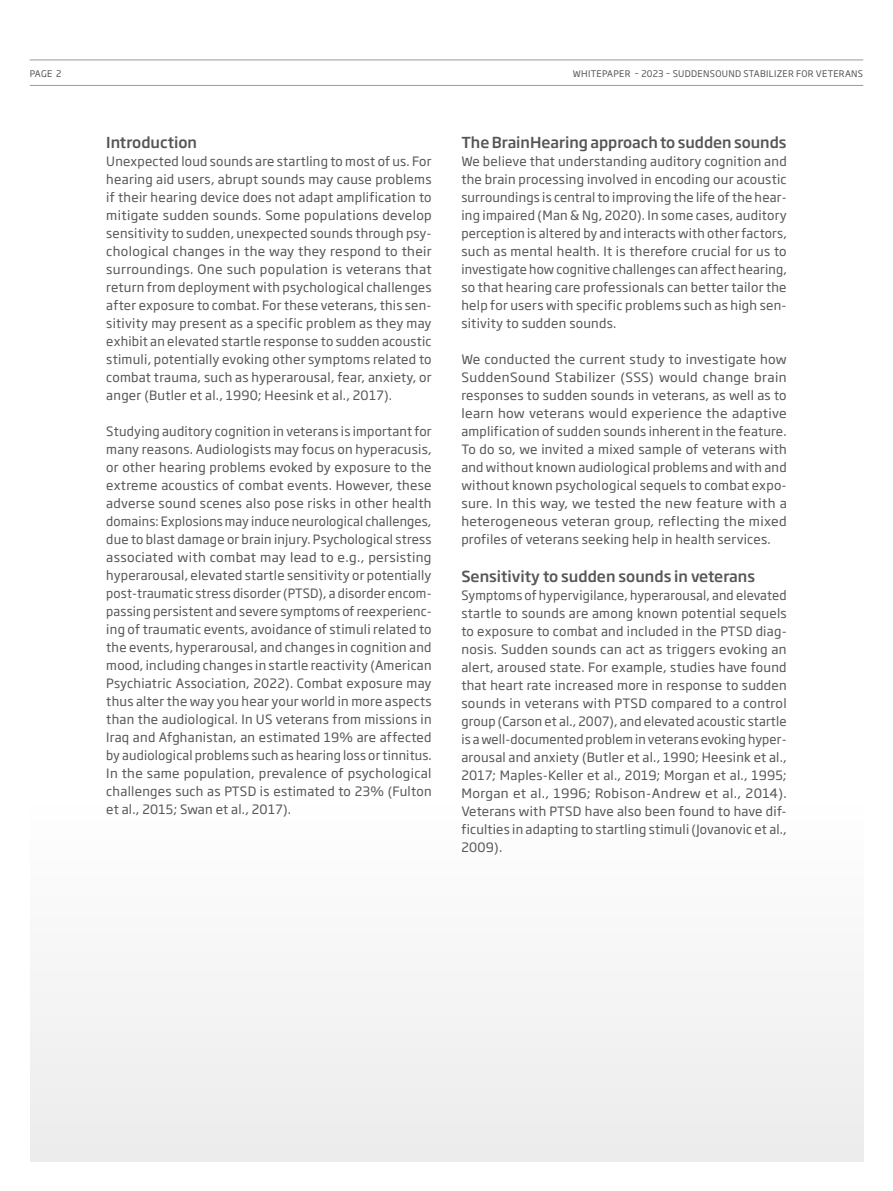
<style>
.page{position:relative;width:893px;height:1191px;background:#fff}
.page>*{position:absolute;margin:0;border:0;box-sizing:border-box;transform-origin:0 0}
.t1{font:500 15px "Soho Gothic Pro";color:#565655}
.t2{font:12.75px/18px "Soho Gothic Pro";letter-spacing:.02em;color:#565655;text-align:justify}
.t3{font:9px "Soho Gothic Pro";letter-spacing:.035em;color:#565655}
</style>
<div class="page">
<div style="left:30px;top:804px;width:833px;height:357px;background:#f5f5f5"></div>
<hr style="left:30px;top:85px;width:833px;height:1px;background:#9d9996">
<hr style="left:30px;top:60px;width:833px;height:1px;background:#9d9996">
<p class="t3" style="left:30px;top:66px;width:33px">PAGE 2</p>
<p class="t3" style="left:573px;top:66px;width:292px">WHITEPAPER – 2023 – SUDDENSOUND STABILIZER FOR VETERANS</p>
<p class="t1" style="left:106px;top:131px;width:92px">Introduction</p>
<p class="t2" style="left:106px;top:151px;width:327px">Unexpected loud sounds are startling to most of us. For hearing aid users, abrupt sounds may cause problems if their hearing device does not adapt amplification to mitigate sudden sounds. Some populations develop sensitivity to sudden, unexpected sounds through psy&shy;chological changes in the way they respond to their surroundings. One such population is veterans that return from deployment with psychological challenges after exposure to combat. For these veterans, this sen&shy;sitivity may present as a specific problem as they may exhibit an elevated startle response to sudden acoustic stimuli, potentially evoking other symptoms related to combat trauma, such as hyperarousal, fear, anxiety, or anger (Butler et al., 1990; Heesink et al., 2017).</p>
<p class="t2" style="left:106px;top:421px;width:327px">Studying auditory cognition in veterans is important for many reasons. Audiologists may focus on hyperacusis, or other hearing problems evoked by exposure to the extreme acoustics of combat events. However, these adverse sound scenes also pose risks in other health domains: Explosions may induce neurological challenges, due to blast damage or brain injury. Psychological stress associated with combat may lead to e.g., persisting hyperarousal, elevated startle sensitivity or potentially post-traumatic stress disorder (PTSD), a disorder encom&shy;passing persistent and severe symptoms of reexperienc&shy;ing of traumatic events, avoidance of stimuli related to the events, hyperarousal, and changes in cognition and mood, including changes in startle reactivity (American Psychiatric Association, 2022). Combat exposure may thus alter the way you hear your world in more aspects than the audiological. In US veterans from missions in Iraq and Afghanistan, an estimated 19% are affected by audiological problems such as hearing loss or tinnitus.<br>In the same population, prevalence of psychological challenges such as PTSD is estimated to 23% (Fulton et al., 2015; Swan et al., 2017).</p>
<p class="t1" style="left:461px;top:131px;width:327px">The BrainHearing approach to sudden sounds</p>
<p class="t2" style="left:461px;top:151px;width:327px">We believe that understanding auditory cognition and the brain processing involved in encoding our acoustic surroundings is central to improving the life of the hear&shy;ing impaired (Man &amp; Ng, 2020). In some cases, auditory perception is altered by and interacts with other factors, such as mental health. It is therefore crucial for us to investigate how cognitive challenges can affect hearing, so that hearing care professionals can better tailor the help for users with specific problems such as high sen&shy;sitivity to sudden sounds.</p>
<p class="t2" style="left:461px;top:349px;width:327px">We conducted the current study to investigate how SuddenSound Stabilizer (SSS) would change brain responses to sudden sounds in veterans, as well as to learn how veterans would experience the adaptive amplification of sudden sounds inherent in the feature.<br>To do so, we invited a mixed sample of veterans with and without known audiological problems and with and without known psychological sequels to combat expo&shy;sure. In this way, we tested the new feature with a heterogeneous veteran group, reflecting the mixed profiles of veterans seeking help in health services.</p>
<p class="t1" style="left:461px;top:564px;width:295px">Sensitivity to sudden sounds in veterans</p>
<p class="t2" style="left:461px;top:585px;width:327px">Symptoms of hypervigilance, hyperarousal, and elevated startle to sounds are among known potential sequels to exposure to combat and included in the PTSD diag&shy;nosis. Sudden sounds can act as triggers evoking an alert, aroused state. For example, studies have found that heart rate increased more in response to sudden sounds in veterans with PTSD compared to a control group (Carson et al., 2007), and elevated acoustic startle is a well-documented problem in veterans evoking hyper&shy;arousal and anxiety (Butler et al., 1990; Heesink et al., 2017; Maples-Keller et al., 2019; Morgan et al., 1995; Morgan et al., 1996; Robison-Andrew et al., 2014).<br>Veterans with PTSD have also been found to have dif&shy;ficulties in adapting to startling stimuli (Jovanovic et al., 2009).</p>
</div>
